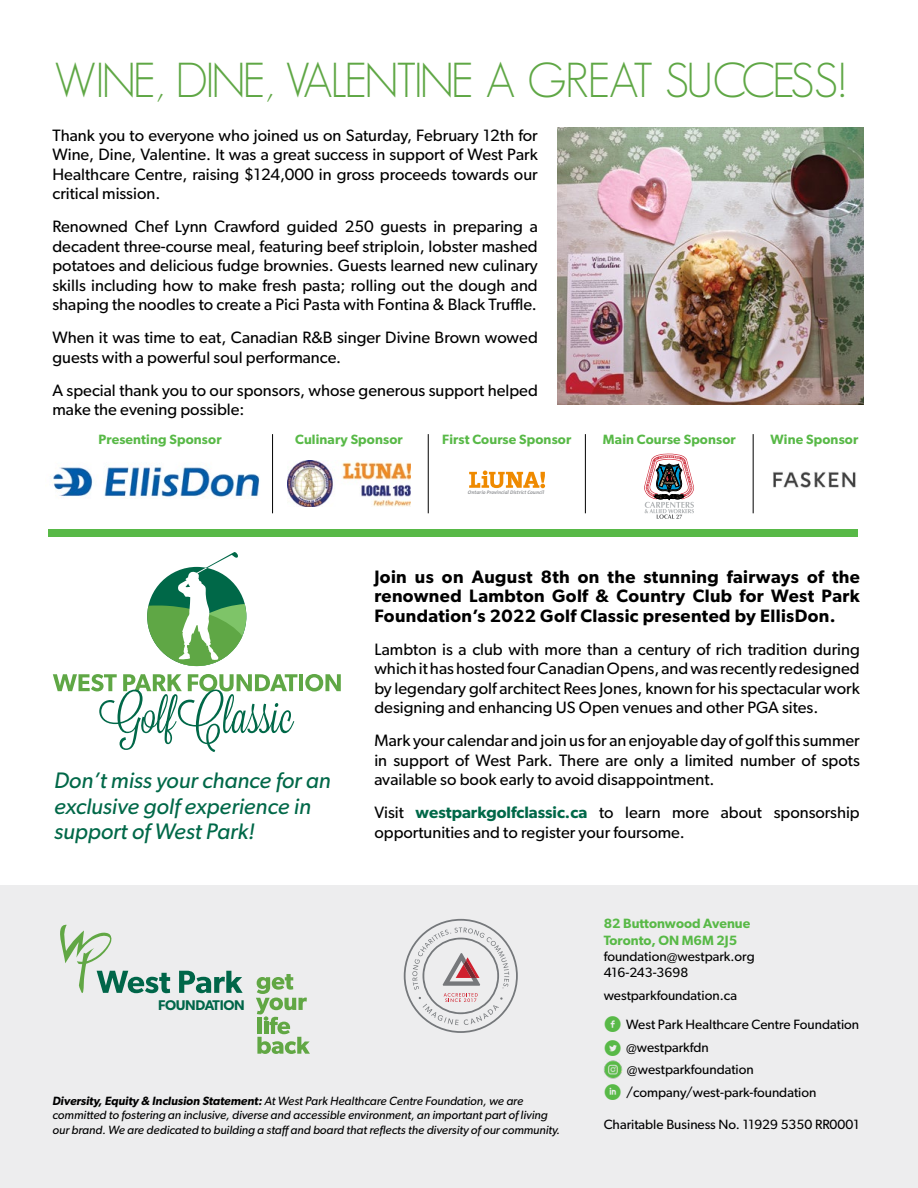
<style>
.page{position:relative;width:918px;height:1188px;background:#fff}
.page>*{position:absolute;margin:0;border:0;box-sizing:border-box;transform-origin:0 0}
.small_header{font:300 48px "Geosans";letter-spacing:-.06em;color:#5fa745}
.qreen_quote{font:italic 22.5px/25.5px "Gibson";color:#006848}
.body_copy{font:600 18px/19.5px "Gibson";letter-spacing:.02em;color:#000;text-align:justify}
.body_copy-2{font:16.5px/19.5px "Gibson";color:#000;text-align:justify}
.t1{font:600 14.1px "Gibson";letter-spacing:-.025em;color:#006649}
.bullets{font:13.5px/16.2px "Gibson";color:#000}
.body_copy-3{font:600 13.5px "Gibson";letter-spacing:.01em;color:#58b947}
.bullets-2{font:italic 12px/14.4px "Gibson";color:#000}
.t2{font:italic 700 5.1px "The Mix";color:#939598}
.s1{font-weight:600;color:#006848}
.s2{font-weight:600}
.s3{font-weight:600;color:#58b947}
.s4{font-family:"Socialico";font-size:22.5px;color:#58b947}
</style>
<div class="page">
<div style="left:0;top:886px;width:918px;height:302px;background:#ededee"></div>
<svg style="left:179px;top:971px;width:64px;height:22px"></svg>
<svg style="left:60px;top:924px;width:110px;height:70px"></svg>
<svg style="left:256px;top:974px;width:54px;height:80px"></svg>
<svg style="left:404px;top:919px;width:114px;height:114px"></svg>
<img style="left:604px;top:1060px;width:19px;height:19px">
<img style="left:557px;top:127px;width:307px;height:278px">
<img style="left:52px;top:467px;width:208px;height:30px">
<img style="left:287px;top:461px;width:124px;height:45px">
<svg style="left:469px;top:471px;width:76px;height:17px"></svg>
<img style="left:773px;top:471px;width:83px;height:17px">
<svg style="left:644px;top:454px;width:50px;height:65px"></svg>
<hr style="left:272px;top:434px;width:1px;height:79px;background:#000">
<hr style="left:428px;top:434px;width:1px;height:79px;background:#000">
<hr style="left:585px;top:434px;width:1px;height:79px;background:#000">
<hr style="left:753px;top:434px;width:1px;height:79px;background:#000">
<hr style="left:299px;top:674px;width:4px;height:17px;background:#5fa745">
<svg style="left:305px;top:674px;width:36px;height:17px"></svg>
<svg style="left:53px;top:674px;width:244px;height:78px"></svg>
<svg style="left:147px;top:552px;width:99px;height:114px"></svg>
<div style="left:48px;top:529px;width:810px;height:8px;background:#58b947"></div>
<p class="small_header" style="left:54px;top:54px;width:795px">WINE, DINE, VALENTINE A GREAT SUCCESS!</p>
<p class="body_copy-2" style="left:52px;top:125px;width:487px">Thank you to everyone who joined us on Saturday, February 12th for Wine, Dine, Valentine. It was a great success in support of West Park Healthcare Centre, raising $124,000 in gross proceeds towards our critical mission.</p>
<p class="body_copy-2" style="left:52px;top:216px;width:487px">Renowned Chef Lynn Crawford guided 250 guests in preparing a decadent three-course meal, featuring beef striploin, lobster mashed potatoes and delicious fudge brownies. Guests learned new culinary skills including how to make fresh pasta; rolling out the dough and shaping the noodles to create a Pici Pasta with Fontina &amp; Black Truffle.</p>
<p class="body_copy-2" style="left:52px;top:327px;width:487px">When it was time to eat, Canadian R&amp;B singer Divine Brown wowed guests with a powerful soul performance.</p>
<p class="body_copy-2" style="left:52px;top:380px;width:487px">A special thank you to our sponsors, whose generous support helped make the evening possible:</p>
<p class="body_copy-3" style="left:98px;top:431px;width:125px">Presenting Sponsor</p>
<p class="body_copy-3" style="left:295px;top:431px;width:109px">Culinary Sponsor</p>
<p class="body_copy-3" style="left:442px;top:431px;width:130px">First Course Sponsor</p>
<p class="body_copy-3" style="left:603px;top:431px;width:135px">Main Course Sponsor</p>
<p class="body_copy-3" style="left:771px;top:431px;width:89px">Wine Sponsor</p>
<p class="qreen_quote" style="left:54px;top:768px;width:278px">Don’t miss your chance for an exclusive golf experience in support of West Park!</p>
<p class="t2" style="left:468px;top:488px;width:78px">Ontario Provincial District Council</p>
<p class="body_copy" style="left:374px;top:567px;width:487px">Join us on August 8th on the stunning fairways of the renowned Lambton Golf &amp; Country Club for West Park Foundation’s 2022 Golf Classic presented by EllisDon.</p>
<p class="body_copy-2" style="left:374px;top:639px;width:487px">Lambton is a club with more than a century of rich tradition during which it has hosted four Canadian Opens, and was recently redesigned by legendary golf architect Rees Jones, known for his spectacular work designing and enhancing US Open venues and other PGA sites.</p>
<p class="body_copy-2" style="left:374px;top:731px;width:487px">Mark your calendar and join us for an enjoyable day of golf this summer in support of West Park. There are only a limited number of spots available so book early to avoid disappointment.</p>
<p class="body_copy-2" style="left:374px;top:803px;width:487px">Visit <span class="s1">westparkgolfclassic.ca</span> to learn more about sponsorship opportunities and to register your foursome.</p>
<p class="t1" style="left:158px;top:997px;width:88px">FOUNDATION</p>
<p class="bullets-2" style="left:52px;top:1093px;width:509px"><span class="s2">Diversity, Equity &amp; Inclusion Statement:</span> At West Park Healthcare Centre Foundation, we are committed to fostering an inclusive, diverse and accessible environment, an important part of living our brand. We are dedicated to building a staff and board that reflects the diversity of our community.</p>
<p class="bullets" style="left:604px;top:915px;width:153px"><span class="s3">82 Buttonwood Avenue<br>Toronto, ON M6M 2J5 </span>foundation@westpark.org<br>416-243-3698</p>
<p class="bullets" style="left:604px;top:987px;width:135px">westparkfoundation.ca</p>
<p class="bullets" style="left:604px;top:1016px;width:257px"><span class="s4">f</span> West Park Healthcare Centre Foundation</p>
<p class="bullets" style="left:604px;top:1039px;width:107px"><span class="s4">l</span> @westparkfdn</p>
<p class="bullets" style="left:627px;top:1061px;width:128px">@westparkfoundation</p>
<p class="bullets" style="left:604px;top:1084px;width:214px"><span class="s4">i</span> /company/west-park-foundation</p>
<p class="bullets" style="left:604px;top:1116px;width:257px">Charitable Business No. 11929 5350 RR0001</p>
</div>
